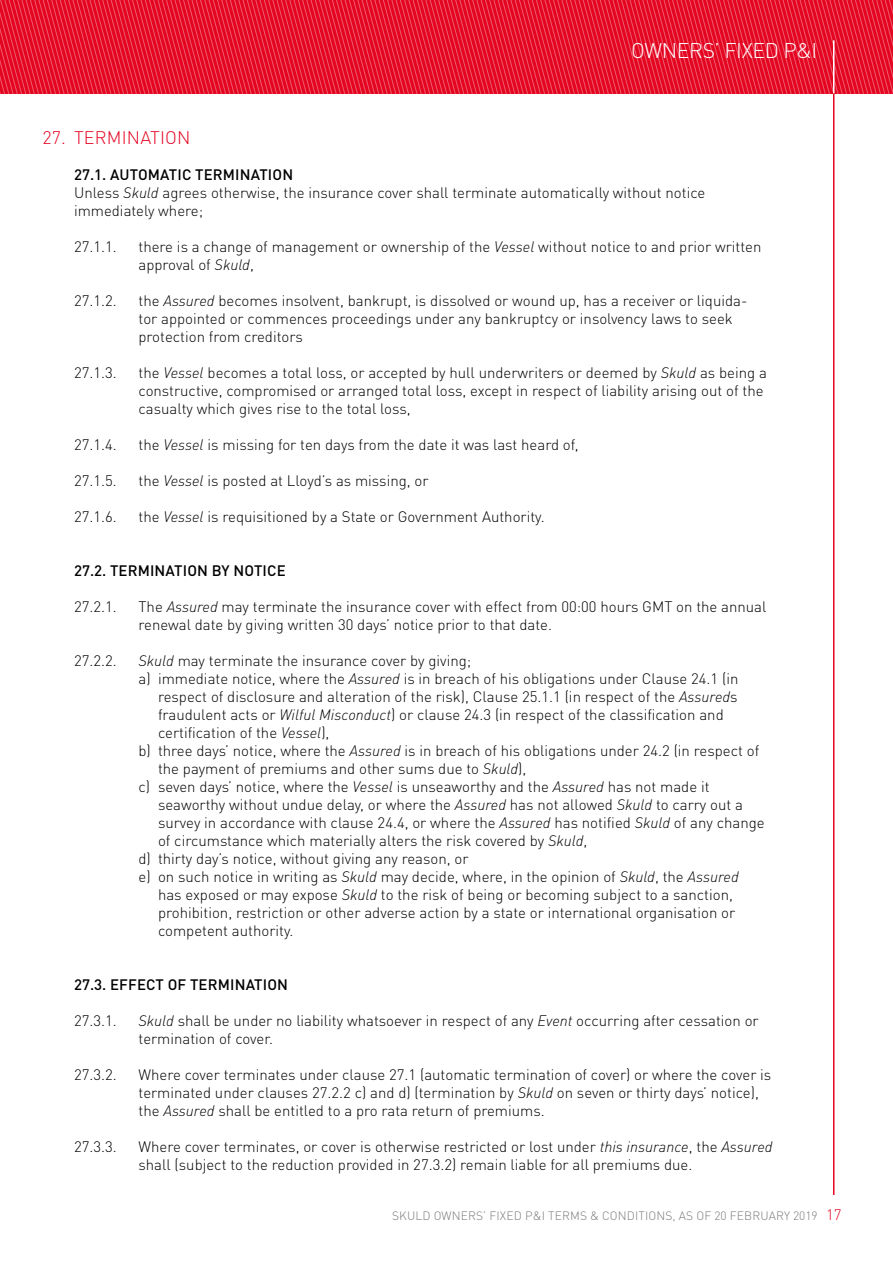
<style>
.page{position:relative;width:893px;height:1263px;background:#fff}
.page>*{position:absolute;margin:0;border:0;box-sizing:border-box;transform-origin:0 0}
.t1{font:300 21px "DINOT";letter-spacing:-.015em;color:#fff}
.t2{font:300 18px "DIN Pro";letter-spacing:.01em;color:#e40521}
.t3{font:300 15px/18px "DINOT";color:#000}
.t4{font:500 15px "DINOT";letter-spacing:.01em;color:#000}
.t5{font:300 12px "DINOT";letter-spacing:.01em;color:#7c7b7b}
.s1{font-weight:500}
.s2{font-style:italic}
.s3{font-size:15px;color:#e40521}
</style>
<div class="page">
<svg style="left:0;top:0;width:893px;height:94px;background:#e61933"></svg>
<hr style="left:833px;top:40px;width:1px;height:54px;background:#fff">
<hr style="left:833px;top:94px;width:1px;height:1101px;background:#e40521">
<h1 class="t1" style="left:631px;top:38px;width:188px">OWNERS’ FIXED P&amp;I</h1>
<p class="t2" style="left:43px;top:125px;width:149px">27. TERMINATION</p>
<p class="t3" style="left:74px;top:165px;width:633px"><span class="s1">27.1. AUTOMATIC TERMINATION<br></span>Unless <span class="s2">Skuld</span> agrees otherwise, the insurance cover shall terminate automatically without notice immediately where;</p>
<p class="t3" style="left:74px;top:237px;width:44px">27.1.1.</p>
<p class="t3" style="left:139px;top:237px;width:624px">there is a change of management or ownership of the <span class="s2">Vessel</span> without notice to and prior written approval of <span class="s2">Skuld</span>,</p>
<p class="t3" style="left:74px;top:291px;width:44px">27.1.2.</p>
<p class="t3" style="left:139px;top:291px;width:610px">the <span class="s2">Assured</span> becomes insolvent, bankrupt, is dissolved or wound up, has a receiver or liquida&shy;tor appointed or commences proceedings under any bankruptcy or insolvency laws to seek protection from creditors</p>
<p class="t3" style="left:74px;top:363px;width:44px">27.1.3.</p>
<p class="t3" style="left:139px;top:363px;width:630px">the <span class="s2">Vessel</span> becomes a total loss, or accepted by hull underwriters or deemed by <span class="s2">Skuld</span> as being a constructive, compromised or arranged total loss, except in respect of liability arising out of the casualty which gives rise to the total loss,</p>
<p class="t3" style="left:74px;top:435px;width:44px">27.1.4.</p>
<p class="t3" style="left:139px;top:435px;width:441px">the <span class="s2">Vessel</span> is missing for ten days from the date it was last heard of,</p>
<p class="t3" style="left:74px;top:471px;width:44px">27.1.5.</p>
<p class="t3" style="left:139px;top:471px;width:292px">the <span class="s2">Vessel</span> is posted at Lloyd’s as missing, or</p>
<p class="t3" style="left:74px;top:507px;width:44px">27.1.6.</p>
<p class="t3" style="left:139px;top:507px;width:408px">the <span class="s2">Vessel</span> is requisitioned by a State or Government Authority.</p>
<p class="t4" style="left:74px;top:561px;width:213px">27.2. TERMINATION BY NOTICE</p>
<p class="t3" style="left:74px;top:597px;width:44px">27.2.1.</p>
<p class="t3" style="left:139px;top:597px;width:629px">The <span class="s2">Assured</span> may terminate the insurance cover with effect from 00:00 hours GMT on the annual renewal date by giving written 30 days’ notice prior to that date.</p>
<p class="t3" style="left:74px;top:651px;width:44px">27.2.2.</p>
<p class="t3" style="left:139px;top:651px;width:334px"><span class="s2">Skuld</span> may terminate the insurance cover by giving;</p>
<p class="t3" style="left:139px;top:669px;width:601px">a) immediate notice, where the <span class="s2">Assured</span> is in breach of his obligations under Clause 24.1 (in</p>
<p class="t3" style="left:158px;top:687px;width:581px">respect of disclosure and alteration of the risk), Clause 25.1.1 (in respect of the <span class="s2">Assured</span>s</p>
<p class="t3" style="left:158px;top:705px;width:567px">fraudulent acts or <span class="s2">Wilful Misconduct</span>) or clause 24.3 (in respect of the classification and</p>
<p class="t3" style="left:158px;top:723px;width:173px">certification of the <span class="s2">Vessel</span>),</p>
<p class="t3" style="left:139px;top:741px;width:622px">b) three days’ notice, where the <span class="s2">Assured</span> is in breach of his obligations under 24.2 (in respect of</p>
<p class="t3" style="left:158px;top:759px;width:370px">the payment of premiums and other sums due to <span class="s2">Skuld</span>),</p>
<p class="t3" style="left:139px;top:777px;width:573px">c) seven days’ notice, where the <span class="s2">Vessel</span> is unseaworthy and the <span class="s2">Assured</span> has not made it</p>
<p class="t3" style="left:158px;top:795px;width:586px">seaworthy without undue delay, or where the <span class="s2">Assured</span> has not allowed <span class="s2">Skuld</span> to carry out a</p>
<p class="t3" style="left:158px;top:813px;width:608px">survey in accordance with clause 24.4, or where the <span class="s2">Assured</span> has notified <span class="s2">Skuld</span> of any change</p>
<p class="t3" style="left:158px;top:831px;width:431px">of circumstance which materially alters the risk covered by <span class="s2">Skuld</span>,</p>
<p class="t3" style="left:139px;top:849px;width:331px">d) thirty day’s notice, without giving any reason, or</p>
<p class="t3" style="left:139px;top:867px;width:602px">e) on such notice in writing as <span class="s2">Skuld</span> may decide, where, in the opinion of <span class="s2">Skuld</span>, the <span class="s2">Assured</span></p>
<p class="t3" style="left:158px;top:885px;width:576px">has exposed or may expose <span class="s2">Skuld</span> to the risk of being or becoming subject to a sanction,</p>
<p class="t3" style="left:158px;top:903px;width:579px">prohibition, restriction or other adverse action by a state or international organisation or</p>
<p class="t3" style="left:158px;top:921px;width:137px">competent authority.</p>
<p class="t4" style="left:74px;top:975px;width:216px">27.3. EFFECT OF TERMINATION</p>
<p class="t3" style="left:74px;top:1011px;width:44px">27.3.1.</p>
<p class="t3" style="left:139px;top:1011px;width:622px"><span class="s2">Skuld</span> shall be under no liability whatsoever in respect of any <span class="s2">Event</span> occurring after cessation or termination of cover.</p>
<p class="t3" style="left:74px;top:1065px;width:44px">27.3.2.</p>
<p class="t3" style="left:139px;top:1065px;width:634px">Where cover terminates under clause 27.1 (automatic termination of cover) or where the cover is terminated under clauses 27.2.2 c) and d) (termination by <span class="s2">Skuld</span> on seven or thirty days’ notice), the <span class="s2">Assured</span> shall be entitled to a pro rata return of premiums.</p>
<p class="t3" style="left:74px;top:1137px;width:44px">27.3.3.</p>
<p class="t3" style="left:139px;top:1137px;width:635px">Where cover terminates, or cover is otherwise restricted or lost under <span class="s2">this insurance</span>, the <span class="s2">Assured </span>shall (subject to the reduction provided in 27.3.2) remain liable for all premiums due.</p>
<p class="t5" style="left:392px;top:1209px;width:451px">SKULD OWNERS’ FIXED P&amp;I TERMS &amp; CONDITIONS, AS OF 20 FEBRUARY 2019 <span class="s3">17</span></p>
</div>
